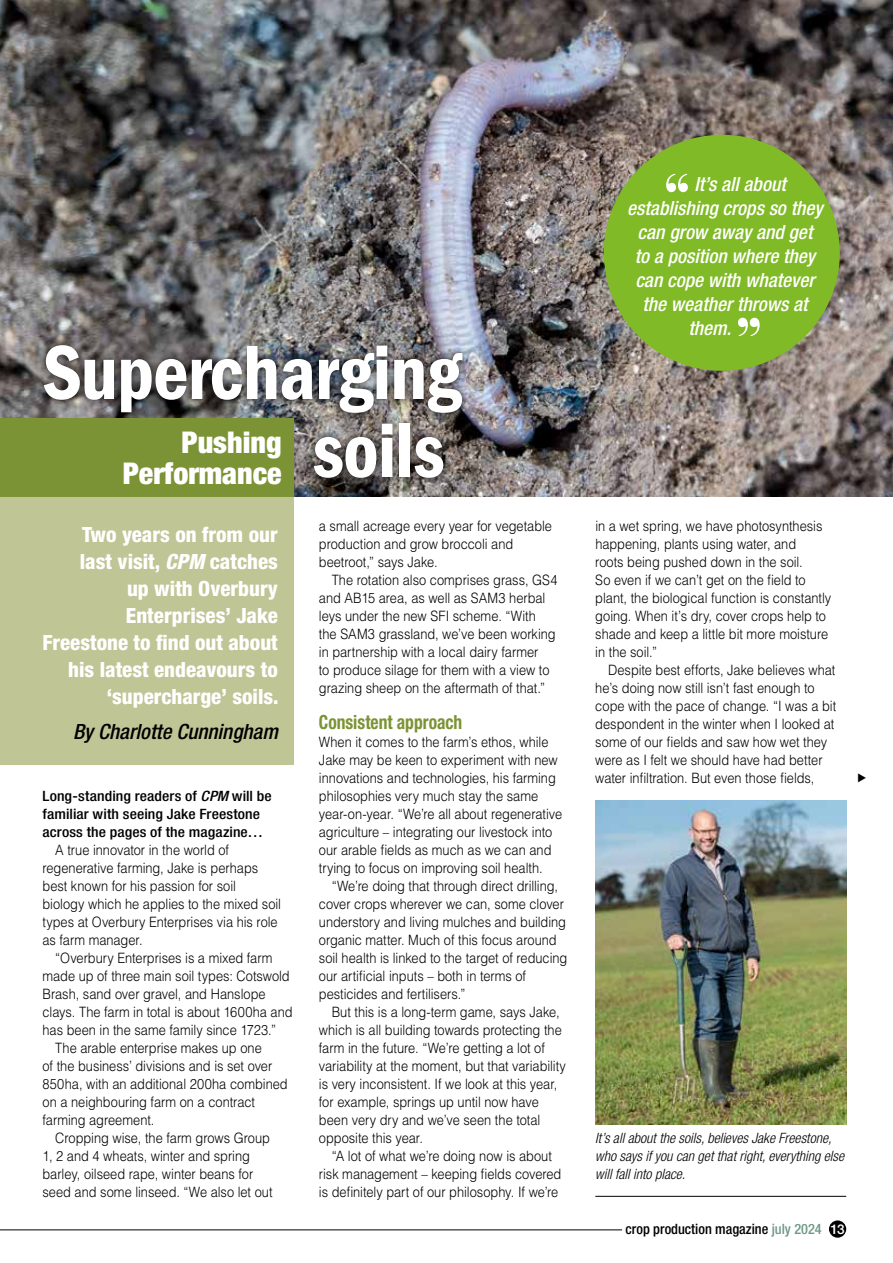
<style>
.page{position:relative;width:893px;height:1263px;background:#fff}
.page>*{position:absolute;margin:0;border:0;box-sizing:border-box;transform-origin:0 0}
.t1{font:79.5px/78px "ITC Franklin Gothic Std Dm Cd";letter-spacing:-.01em;color:#fff;text-align:right}
.t2{font:900 condensed 55.5px "Bauer Bodoni Std";color:#fff}
.t3{font:900 condensed 30px/31.5px "Helvetica Neue LT Std";color:#fff;text-align:right}
.t4{font:800 condensed 21px/27px "Helvetica Neue LT Std";color:#fff;text-align:right}
.t5{font:italic 500 condensed 21px "Helvetica Neue LT Std";color:#000}
.t6{font:italic 500 condensed 19.5px "Helvetica Neue LT Std";color:#fff}
.t7{font:700 condensed 19.5px "Helvetica Neue LT Std";color:#7b9334;scale:.9 1}
.t8{font:300 14.25px/18px "Helvetica LT Std";color:#000;scale:.9 1}
.t9{font:italic 300 condensed 14.25px/18px "Helvetica Neue LT Std";color:#000}
.t10{font:500 condensed 14.25px/18px "Helvetica Neue LT Std";letter-spacing:.005em;color:#000;scale:1.1 1}
.t11{font:500 condensed 14.25px "Helvetica Neue LT Std";letter-spacing:.005em;color:#000}
.s1{font-style:italic}
.s2{color:#6f9a87}
.s3{font-stretch:normal;font-size:13.5px;color:#fff}
</style>
<div class="page">
<hr style="left:0;top:1229px;width:622px;height:1px;background:#000">
<div style="left:829px;top:1220px;width:17px;height:18px;background:#000;border-radius:50%"></div>
<img style="left:0;top:0;width:893px;height:497px">
<div style="left:604px;top:135px;width:236px;height:236px;background:#80ba27;border-radius:50%"></div>
<div style="left:36px;top:337px;width:435px;height:149px;background:#000;opacity:.75"></div>
<div style="left:0;top:418px;width:293px;height:79px;background:#7b9334"></div>
<div style="left:0;top:497px;width:293px;height:268px;background:#c0c595"></div>
<img style="left:595px;top:801px;width:251px;height:324px">
<hr style="left:595px;top:1196px;width:251px;height:1px;background:#000">
<h1 class="t1" style="left:43px;top:334px;width:421px">Supercharging soils</h1>
<h3 class="t3" style="left:123px;top:426px;width:160px">Pushing<br>Performance</h3>
<h3 class="t4" style="left:43px;top:520px;width:238px">Two years on from our<br>last visit, <span class="s1">CPM</span> catches<br>up with Overbury<br>Enterprises’ Jake<br>Freestone to find out about his latest endeavours to ‘supercharge’ soils.</h3>
<h3 class="t5" style="left:73px;top:719px;width:206px">By Charlotte Cunningham</h3>
<p class="t10" style="left:43px;top:787px;width:210px">Long-standing readers of <span class="s1">CPM</span> will be familiar with seeing Jake Freestone across the pages of the magazine…</p>
<p class="t8" style="left:43px;top:841px;width:267px;text-indent:13px">A true innovator in the world of regenerative farming, Jake is perhaps best known for his passion for soil biology which he applies to the mixed soil types at Overbury Enterprises via his role as farm manager.</p>
<p class="t8" style="left:55px;top:949px;width:243px">“Overbury Enterprises is a mixed farm</p>
<p class="t8" style="left:43px;top:967px;width:276px">made up of three main soil types: Cotswold</p>
<p class="t8" style="left:43px;top:985px;width:249px">Brash, sand over gravel, and Hanslope</p>
<p class="t8" style="left:43px;top:1003px;width:279px">clays. The farm in total is about 1600ha and</p>
<p class="t8" style="left:43px;top:1021px;width:261px">has been in the same family since 1723.”</p>
<p class="t8" style="left:55px;top:1039px;width:231px">The arable enterprise makes up one</p>
<p class="t8" style="left:43px;top:1057px;width:257px">of the business’ divisions and is set over</p>
<p class="t8" style="left:43px;top:1075px;width:274px">850ha, with an additional 200ha combined</p>
<p class="t8" style="left:43px;top:1093px;width:238px">on a neighbouring farm on a contract</p>
<p class="t8" style="left:43px;top:1111px;width:126px">farming agreement.</p>
<p class="t8" style="left:55px;top:1129px;width:240px">Cropping wise, the farm grows Group</p>
<p class="t8" style="left:43px;top:1147px;width:232px">1, 2 and 4 wheats, winter and spring</p>
<p class="t8" style="left:43px;top:1165px;width:236px">barley, oilseed rape, winter beans for</p>
<p class="t8" style="left:43px;top:1183px;width:257px">seed and some linseed. “We also let out</p>
<p class="t8" style="left:319px;top:517px;width:261px">a small acreage every year for vegetable production and grow broccoli and beetroot,” says Jake.</p>
<p class="t8" style="left:319px;top:571px;width:267px;text-indent:13px">The rotation also comprises grass, GS4 and AB15 area, as well as SAM3 herbal leys under the new SFI scheme. “With<br>the SAM3 grassland, we’ve been working in partnership with a local dairy farmer<br>to produce silage for them with a view to grazing sheep on the aftermath of that.”</p>
<h3 class="t7" style="left:319px;top:710px;width:161px">Consistent approach</h3>
<p class="t8" style="left:319px;top:733px;width:272px">When it comes to the farm’s ethos, while Jake may be keen to experiment with new innovations and technologies, his farming philosophies very much stay the same year-on-year. “We’re all about regenerative agriculture – integrating our livestock into our arable fields as much as we can and trying to focus on improving soil health.</p>
<p class="t8" style="left:319px;top:877px;width:278px;text-indent:13px">“We’re doing that through direct drilling, cover crops wherever we can, some clover understory and living mulches and building organic matter. Much of this focus around soil health is linked to the target of reducing our artificial inputs – both in terms of pesticides and fertilisers.”</p>
<p class="t8" style="left:319px;top:1003px;width:276px;text-indent:13px">But this is a long-term game, says Jake, which is all building towards protecting the farm in the future. “We’re getting a lot of variability at the moment, but that variability is very inconsistent. If we look at this year, for example, springs up until now have been very dry and we’ve seen the total opposite this year.</p>
<p class="t8" style="left:319px;top:1147px;width:271px;text-align:center">“A lot of what we’re doing now is about risk management – keeping fields covered is definitely part of our philosophy. If we’re</p>
<h2 class="t2" style="left:664px;top:162px;width:27px">“</h2>
<h3 class="t6" style="left:695px;top:172px;width:93px">It’s all about</h3>
<h3 class="t6" style="left:627px;top:196px;width:197px">establishing crops so they</h3>
<h3 class="t6" style="left:638px;top:220px;width:176px">can grow away and get</h3>
<h3 class="t6" style="left:635px;top:244px;width:182px">to a position where they</h3>
<h3 class="t6" style="left:635px;top:269px;width:181px">can cope with whatever</h3>
<h3 class="t6" style="left:642px;top:293px;width:167px">the weather throws at</h3>
<h3 class="t6" style="left:688px;top:317px;width:44px">them.</h3>
<h2 class="t2" style="left:736px;top:306px;width:27px">”</h2>
<p class="t8" style="left:595px;top:517px;width:264px">in a wet spring, we have photosynthesis happening, plants using water, and<br>roots being pushed down in the soil.<br>So even if we can’t get on the field to plant, the biological function is constantly going. When it’s dry, cover crops help to shade and keep a little bit more moisture in the soil.”</p>
<p class="t8" style="left:595px;top:661px;width:269px;text-indent:13px">Despite best efforts, Jake believes what he’s doing now still isn’t fast enough to cope with the pace of change. “I was a bit despondent in the winter when I looked at some of our fields and saw how wet they were as I felt we should have had better water infiltration. But even those fields,</p>
<p class="t9" style="left:595px;top:1129px;width:250px">It’s all about the soils, believes Jake Freestone, who says if you can get that right, everything else will fall into place.</p>
<p class="t11" style="left:626px;top:1220px;width:220px">crop production magazine <span class="s2">july 2024</span> <span class="s3">13</span></p>
</div>
